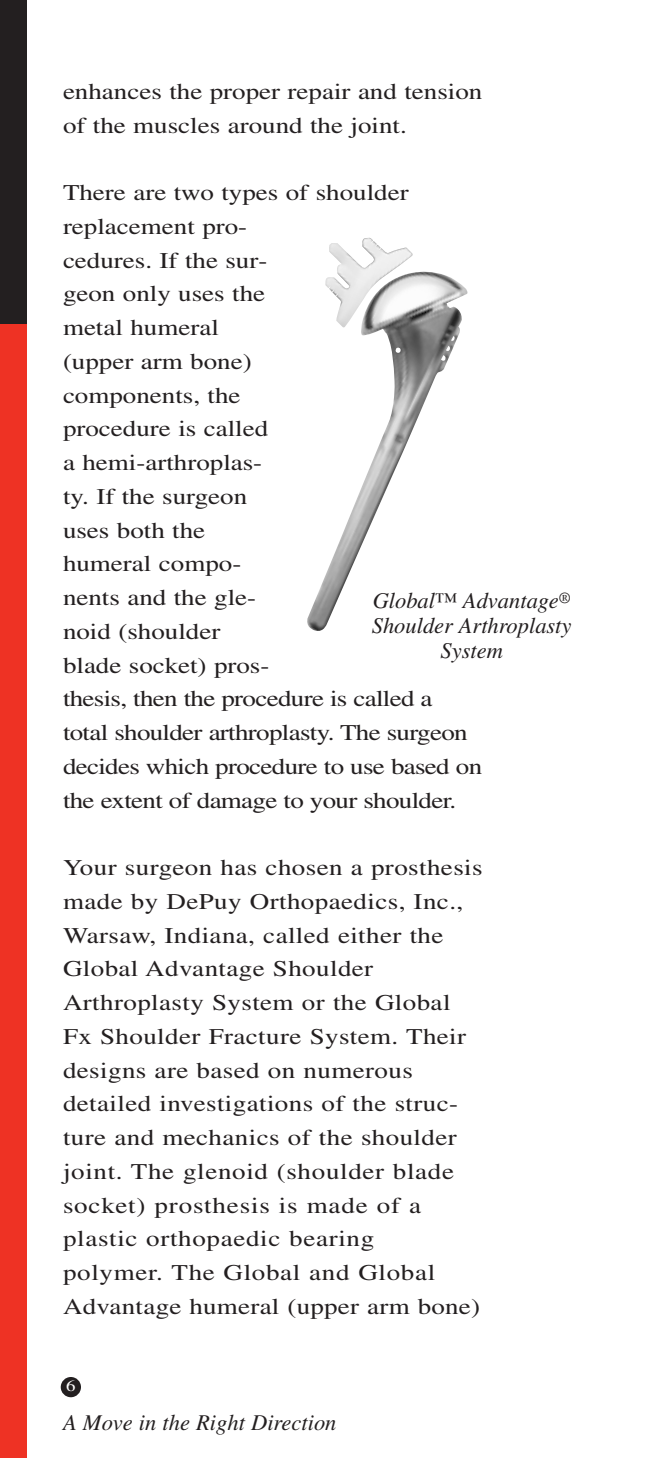
<style>
.page{position:relative;width:648px;height:1458px;background:#fff}
.page>*{position:absolute;margin:0;border:0;box-sizing:border-box;transform-origin:0 0}
.t1{font:22.5px/33.8px "Times";color:#231f20;scale:1.2 1}
.t2{font:italic 22.5px/24.8px "Times";color:#231f20;text-align:center}
.t3{font:15.75px "Times";color:#fff;scale:1.2 1}
</style>
<div class="page">
<div style="left:61px;top:1377px;width:20px;height:20px;background:#231f20;border-radius:50%"></div>
<div style="left:0;top:324px;width:27px;height:1134px;background:#ee3224"></div>
<div style="left:0;top:0;width:27px;height:324px;background:#231f20"></div>
<img style="left:307px;top:238px;width:161px;height:393px">
<p class="t1" style="left:63px;top:77px;width:351px">enhances the proper repair and tension of the muscles around the joint.</p>
<p class="t1" style="left:63px;top:178px;width:351px">There are two types of shoulder replacement pro-<br>cedures. If the sur-<br>geon only uses the<br>metal humeral<br>(upper arm bone)<br>components, the<br>procedure is called<br>a hemi-arthroplas-<br>ty. If the surgeon<br>uses both the<br>humeral compo-<br>nents and the gle-<br>noid (shoulder<br>blade socket) pros-<br>thesis, then the procedure is called a total shoulder arthroplasty. The surgeon decides which procedure to use based on the extent of damage to your shoulder.</p>
<p class="t2" style="left:372px;top:591px;width:201px">Global™ Advantage<sup>®<br></sup>Shoulder Arthroplasty<br>System</p>
<p class="t1" style="left:63px;top:853px;width:351px">Your surgeon has chosen a prosthesis made by DePuy Orthopaedics, Inc., Warsaw, Indiana, called either the Global Advantage Shoulder Arthroplasty System or the Global Fx Shoulder Fracture System. Their designs are based on numerous detailed investigations of the struc&shy;ture and mechanics of the shoulder joint. The glenoid (shoulder blade socket) prosthesis is made of a plastic orthopaedic bearing<br>polymer. The Global and Global Advantage humeral (upper arm bone)</p>
<p class="t3" style="left:66px;top:1380px;width:9px">6</p>
<p class="t2" style="left:63px;top:1412px;width:275px">A Move in the Right Direction</p>
</div>
